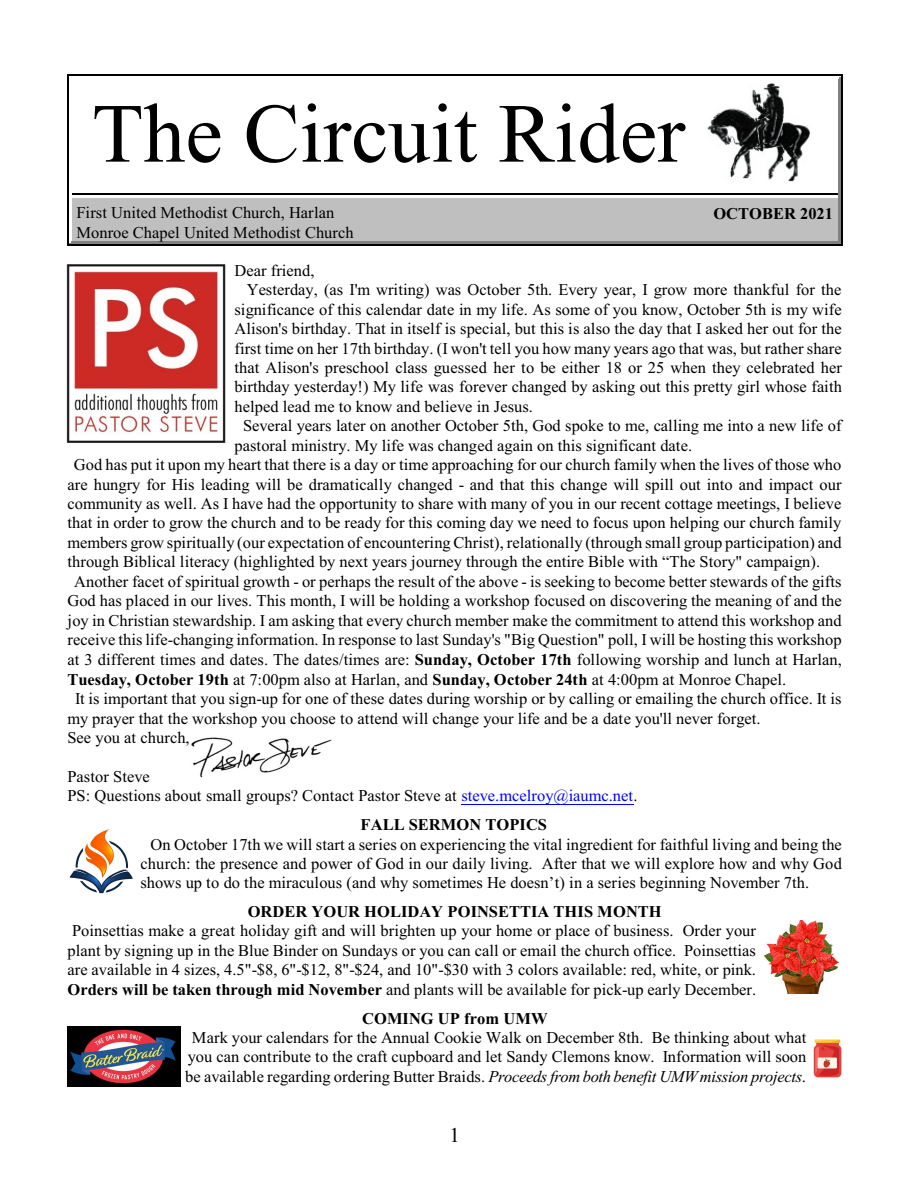
<style>
.page{position:relative;width:918px;height:1188px;background:#fff}
.page>*{position:absolute;margin:0;border:0;box-sizing:border-box;transform-origin:0 0}
.t1{font:84px "Times New Roman";color:#000}
.t2{font:21px "Times New Roman";color:#000}
.t3{font:16.5px/19.5px "Times New Roman";color:#000}
.t4{font:700 16.5px "Times New Roman";color:#000}
.s1{font-weight:700}
.s2{color:#00f}
.s3{font-style:italic}
</style>
<div class="page">
<hr style="left:838px;top:77px;width:1px;height:117px;background:#808080">
<hr style="left:70px;top:77px;width:769px;height:1px;background:#fff">
<hr style="left:840px;top:76px;width:1px;height:118px;background:#808080">
<hr style="left:69px;top:76px;width:772px;height:1px;background:#fff">
<hr style="left:68px;top:74px;width:1px;height:120px;background:#000">
<hr style="left:841px;top:74px;width:1px;height:120px;background:#000">
<hr style="left:68px;top:74px;width:774px;height:2px;background:#000">
<hr style="left:70px;top:242px;width:389px;height:1px;background:#808080">
<hr style="left:69px;top:243px;width:390px;height:1px;background:#808080">
<hr style="left:68px;top:194px;width:1px;height:52px;background:#000">
<hr style="left:68px;top:244px;width:391px;height:2px;background:#000">
<div style="left:72px;top:197px;width:387px;height:44px;background:#bfbfbf"></div>
<hr style="left:72px;top:197px;width:387px;height:1px;background:#fff">
<hr style="left:72px;top:194px;width:387px;height:1px;background:#000">
<hr style="left:838px;top:195px;width:1px;height:48px;background:#808080">
<hr style="left:459px;top:242px;width:380px;height:1px;background:#808080">
<hr style="left:840px;top:194px;width:1px;height:50px;background:#808080">
<hr style="left:459px;top:243px;width:382px;height:1px;background:#808080">
<hr style="left:841px;top:194px;width:1px;height:52px;background:#000">
<hr style="left:459px;top:244px;width:383px;height:2px;background:#000">
<div style="left:459px;top:197px;width:379px;height:44px;background:#bfbfbf"></div>
<hr style="left:459px;top:197px;width:379px;height:1px;background:#fff">
<hr style="left:459px;top:194px;width:379px;height:1px;background:#000">
<img style="left:707px;top:83px;width:103px;height:99px">
<img style="left:814px;top:1040px;width:27px;height:37px">
<img style="left:66px;top:264px;width:160px;height:179px">
<img style="left:191px;top:737px;width:141px;height:41px">
<img style="left:764px;top:921px;width:75px;height:72px">
<img style="left:69px;top:829px;width:64px;height:65px">
<img style="left:67px;top:1026px;width:114px;height:61px">
<hr style="left:461px;top:804px;width:172px;height:1px;background:#00f">
<h1 class="t1" style="left:92px;top:103px;width:595px">The Circuit Rider</h1>
<p class="t3" style="left:76px;top:204px;width:279px">First United Methodist Church, Harlan<br>Monroe Chapel United Methodist Church</p>
<p class="t4" style="left:713px;top:207px;width:121px">OCTOBER 2021</p>
<p class="t3" style="left:235px;top:262px;width:82px">Dear friend,</p>
<p class="t3" style="left:247px;top:282px;width:596px">Yesterday, (as I'm writing) was October 5th. Every year, I grow more thankful for the</p>
<p class="t3" style="left:235px;top:301px;width:609px">significance of this calendar date in my life. As some of you know, October 5th is my wife</p>
<p class="t3" style="left:235px;top:320px;width:609px">Alison's birthday. That in itself is special, but this is also the day that I asked her out for the</p>
<p class="t3" style="left:235px;top:340px;width:609px">first time on her 17th birthday. (I won't tell you how many years ago that was, but rather share</p>
<p class="t3" style="left:235px;top:359px;width:609px">that Alison's preschool class guessed her to be either 18 or 25 when they celebrated her</p>
<p class="t3" style="left:235px;top:379px;width:609px">birthday yesterday!) My life was forever changed by asking out this pretty girl whose faith</p>
<p class="t3" style="left:235px;top:398px;width:300px">helped lead me to know and believe in Jesus.</p>
<p class="t3" style="left:243px;top:418px;width:600px">Several years later on another October 5th, God spoke to me, calling me into a new life of</p>
<p class="t3" style="left:235px;top:437px;width:459px">pastoral ministry. My life was changed again on this significant date.</p>
<p class="t3" style="left:74px;top:456px;width:769px">God has put it upon my heart that there is a day or time approaching for our church family when the lives of those who</p>
<p class="t3" style="left:68px;top:476px;width:776px">are hungry for His leading will be dramatically changed - and that this change will spill out into and impact our</p>
<p class="t3" style="left:68px;top:495px;width:775px">community as well. As I have had the opportunity to share with many of you in our recent cottage meetings, I believe</p>
<p class="t3" style="left:68px;top:515px;width:775px">that in order to grow the church and to be ready for this coming day we need to focus upon helping our church family</p>
<p class="t3" style="left:68px;top:534px;width:776px">members grow spiritually (our expectation of encountering Christ), relationally (through small group participation) and</p>
<p class="t3" style="left:68px;top:554px;width:754px">through Biblical literacy (highlighted by next years journey through the entire Bible with “The Story" campaign).</p>
<p class="t3" style="left:74px;top:573px;width:769px">Another facet of spiritual growth - or perhaps the result of the above - is seeking to become better stewards of the gifts</p>
<p class="t3" style="left:68px;top:593px;width:776px">God has placed in our lives. This month, I will be holding a workshop focused on discovering the meaning of and the</p>
<p class="t3" style="left:68px;top:612px;width:776px">joy in Christian stewardship. I am asking that every church member make the commitment to attend this workshop and</p>
<p class="t3" style="left:68px;top:631px;width:776px">receive this life-changing information. In response to last Sunday's "Big Question" poll, I will be hosting this workshop</p>
<p class="t3" style="left:68px;top:651px;width:776px">at 3 different times and dates. The dates/times are: <span class="s1">Sunday, October 17th</span> following worship and lunch at Harlan,</p>
<p class="t3" style="left:68px;top:671px;width:720px"><span class="s1">Tuesday, October 19th</span> at 7:00pm also at Harlan, and <span class="s1">Sunday, October 24th</span> at 4:00pm at Monroe Chapel.</p>
<p class="t3" style="left:75px;top:690px;width:768px">It is important that you sign-up for one of these dates during worship or by calling or emailing the church office. It is</p>
<p class="t3" style="left:68px;top:710px;width:695px">my prayer that the workshop you choose to attend will change your life and be a date you'll never forget.</p>
<p class="t3" style="left:68px;top:729px;width:124px">See you at church,</p>
<p class="t3" style="left:68px;top:768px;width:572px">Pastor Steve<br>PS: Questions about small groups? Contact Pastor Steve at <span class="s2">steve.mcelroy@iaumc.net</span>.</p>
<p class="t4" style="left:361px;top:819px;width:188px">FALL SERMON TOPICS</p>
<p class="t3" style="left:140px;top:836px;width:703px;text-align:justify;text-indent:10px">On October 17th we will start a series on experiencing the vital ingredient for faithful living and being the church: the presence and power of God in our daily living. After that we will explore how and why God shows up to do the miraculous (and why sometimes He doesn’t) in a series beginning November 7th.</p>
<p class="t4" style="left:248px;top:906px;width:415px">ORDER YOUR HOLIDAY POINSETTIA THIS MONTH</p>
<p class="t3" style="left:68px;top:923px;width:690px;text-align:justify">Poinsettias make a great holiday gift and will brighten up your home or place of business. Order your plant by signing up in the Blue Binder on Sundays or you can call or email the church office. Poinsettias are available in 4 sizes, 4.5"-$8, 6"-$12, 8"-$24, and 10"-$30 with 3 colors available: red, white, or pink.<br><span class="s1">Orders will be taken through mid November</span> and plants will be available for pick-up early December.</p>
<p class="t4" style="left:362px;top:1013px;width:187px">COMING UP from UMW</p>
<p class="t3" style="left:185px;top:1029px;width:623px;text-align:center">Mark your calendars for the Annual Cookie Walk on December 8th. Be thinking about what you can contribute to the craft cupboard and let Sandy Clemons know. Information will soon be available regarding ordering Butter Braids. <span class="s3">Proceedsfrom both benefit UMWmission projects</span>.</p>
<p class="t2" style="left:450px;top:1128px;width:12px">1</p>
</div>
